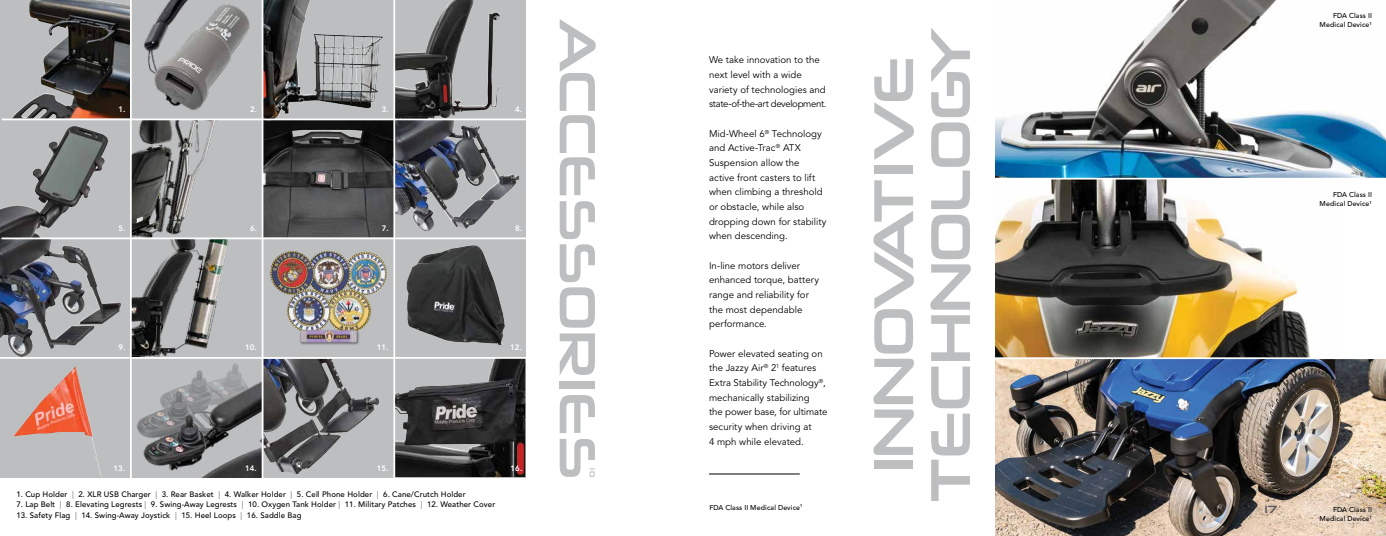
<style>
.page{position:relative;width:1386px;height:536px;background:#fff}
.page>*{position:absolute;margin:0;border:0;box-sizing:border-box;transform-origin:0 0}
.t1{font:56.88px/56.9px "Neuropolitical Rg";letter-spacing:-.02em;color:#bcbec0;text-align:center}
.t2{font:51.62px "Neuropolitical Rg";letter-spacing:.005em;color:#bcbec0}
.t3{font:10.5px "Neuropolitical Rg";color:#58595b}
.t4{font:9.62px/14.7px "Avenir LT Std";color:#000}
.t5{font:500 7.88px "Avenir LT Std";letter-spacing:.01em;color:#000}
.t6{font:800 7.88px "Avenir LT Std";letter-spacing:.01em;color:#fff}
.t7{font:7.17px "Neuropolitical Rg";color:#bcbec0}
.t8{font:500 7px/8.8px "Avenir LT Std";letter-spacing:.02em;color:#000;text-align:right}
.t9{font:800 4.11px "Avenir LT Std";color:#000}
.s1{color:#808285}
</style>
<div class="page">
<img style="left:996px;top:0;width:390px;height:178px">
<img style="left:996px;top:359px;width:390px;height:177px">
<img style="left:996px;top:179px;width:314px;height:178px">
<hr style="left:709px;top:473px;width:91px;height:1px;background:#000">
<div style="left:947px;top:72px;width:7px;height:24px;background:#bcbec0"></div>
<div style="left:0;top:0;width:525px;height:477px;background:#bcbec0"></div>
<img style="left:137px;top:359px;width:125px;height:118px">
<img style="left:263px;top:358px;width:117px;height:116px">
<img style="left:395px;top:358px;width:130px;height:119px">
<img style="left:0;top:239px;width:121px;height:118px">
<img style="left:132px;top:120px;width:109px;height:237px">
<img style="left:0;top:126px;width:108px;height:112px">
<img style="left:263px;top:120px;width:130px;height:117px">
<img style="left:395px;top:120px;width:125px;height:111px">
<img style="left:13px;top:0;width:117px;height:118px">
<img style="left:263px;top:0;width:120px;height:122px">
<img style="left:395px;top:0;width:106px;height:118px">
<hr style="left:0;top:357px;width:530px;height:1px;background:#fff">
<hr style="left:130px;top:0;width:2px;height:481px;background:#fff">
<hr style="left:262px;top:0;width:1px;height:481px;background:#fff">
<hr style="left:393px;top:0;width:2px;height:481px;background:#fff">
<hr style="left:2px;top:118px;width:528px;height:2px;background:#fff">
<hr style="left:2px;top:237px;width:528px;height:2px;background:#fff">
<img style="left:144px;top:0;width:106px;height:110px">
<img style="left:351px;top:251px;width:36px;height:43px">
<img style="left:315px;top:250px;width:36px;height:39px">
<img style="left:270px;top:251px;width:45px;height:43px">
<img style="left:332px;top:289px;width:39px;height:41px">
<img style="left:287px;top:289px;width:45px;height:41px">
<div style="left:299px;top:329px;width:61px;height:16px;background:#000;opacity:.45"></div>
<img style="left:300px;top:330px;width:57px;height:12px">
<img style="left:407px;top:245px;width:98px;height:100px">
<img style="left:13px;top:367px;width:89px;height:110px">
<p class="t6" style="left:118px;top:104px;width:9px">1.</p>
<p class="t6" style="left:250px;top:104px;width:9px">2.</p>
<p class="t6" style="left:382px;top:104px;width:9px">3.</p>
<p class="t6" style="left:515px;top:104px;width:9px">4.</p>
<p class="t6" style="left:118px;top:223px;width:9px">5.</p>
<p class="t6" style="left:250px;top:223px;width:9px">6.</p>
<p class="t6" style="left:382px;top:223px;width:9px">7.</p>
<p class="t6" style="left:515px;top:223px;width:9px">8.</p>
<p class="t6" style="left:118px;top:342px;width:9px">9.</p>
<p class="t6" style="left:245px;top:342px;width:13px">10.</p>
<p class="t6" style="left:377px;top:342px;width:13px">11.</p>
<p class="t6" style="left:510px;top:342px;width:13px">12.</p>
<p class="t6" style="left:114px;top:463px;width:13px">13.</p>
<p class="t6" style="left:245px;top:463px;width:13px">14.</p>
<p class="t6" style="left:377px;top:463px;width:13px">15.</p>
<p class="t6" style="left:511px;top:463px;width:13px">16.</p>
<p class="t5" style="left:16px;top:489px;width:451px">1. Cup Holder <span class="s1">|</span> 2. XLR USB Charger <span class="s1">|</span> 3. Rear Basket <span class="s1">|</span> 4. Walker Holder <span class="s1">|</span> 5. Cell Phone Holder <span class="s1">|</span> 6. Cane/Crutch Holder</p>
<p class="t5" style="left:16px;top:499px;width:480px">7. Lap Belt <span class="s1">|</span> 8. Elevating Legrests <span class="s1">|</span> 9. Swing-Away Legrests <span class="s1">|</span> 10. Oxygen Tank Holder <span class="s1">|</span> 11. Military Patches <span class="s1">|</span> 12. Weather Cover</p>
<p class="t5" style="left:16px;top:510px;width:287px">13. Safety Flag <span class="s1">|</span> 14. Swing-Away Joystick <span class="s1">|</span> 15. Heel Loops <span class="s1">|</span> 16. Saddle Bag</p>
<h2 class="t2" style="left:610px;top:19px;width:461px;rotate:90deg">ACCESSORIES</h2>
<p class="t7" style="left:597px;top:468px;width:11px;rotate:90deg">10</p>
<p class="t4" style="left:709px;top:53px;width:119px">We take innovation to the next level with a wide variety of technologies and state-of-the-art development.</p>
<p class="t4" style="left:709px;top:126px;width:119px">Mid-Wheel 6<sup>®</sup> Technology and Active-Trac<sup>®</sup> ATX<br>Suspension allow the active front casters to lift when climbing a threshold or obstacle, while also dropping down for stability when descending.</p>
<p class="t4" style="left:709px;top:258px;width:111px">In-line motors deliver enhanced torque, battery range and reliability for the most dependable performance.</p>
<p class="t4" style="left:709px;top:346px;width:120px">Power elevated seating on the Jazzy Air<sup>®</sup> 2<sup>1</sup> features<br>Extra Stability Technology<sup>®</sup>, mechanically stabilizing<br>the power base, for ultimate security when driving at<br>4 mph while elevated.</p>
<h1 class="t1" style="left:863px;top:502px;width:476px;rotate:-90deg">INNOVATIVE<br>TECHNOLOGY</h1>
<p class="t8" style="left:709px;top:503px;width:92px">FDA Class II Medical Device</p>
<p class="t3" style="left:1265px;top:502px;width:14px">17</p>
<p class="t9" style="left:800px;top:503px;width:4px">1</p>
<p class="t8" style="left:1320px;top:12px;width:54px">FDA Class II<br>Medical Device<sup>1</sup></p>
<p class="t8" style="left:1320px;top:190px;width:54px">FDA Class II<br>Medical Device<sup>1</sup></p>
<p class="t8" style="left:1320px;top:505px;width:54px">FDA Class II<br>Medical Device<sup>1</sup></p>
</div>
